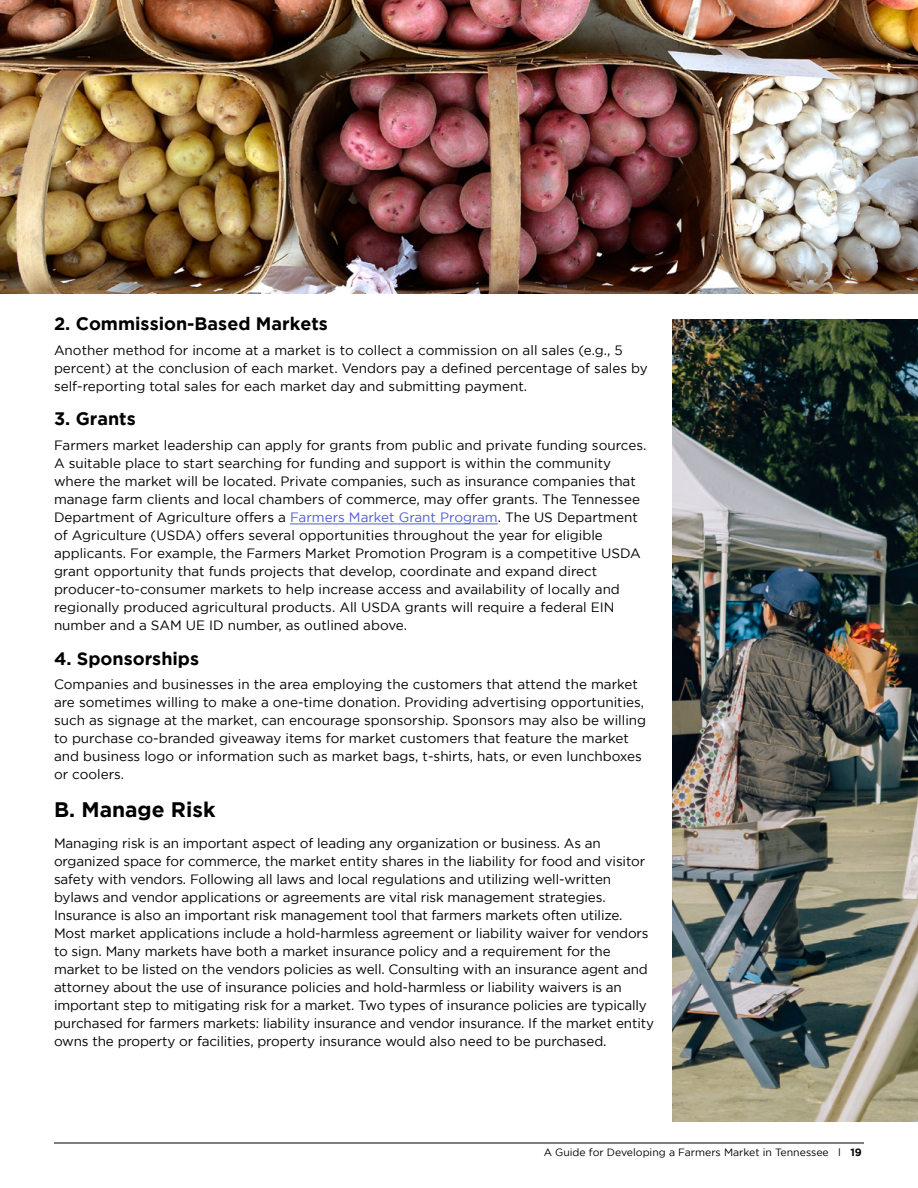
<style>
.page{position:relative;width:918px;height:1188px;background:#fff}
.page>*{position:absolute;margin:0;border:0;box-sizing:border-box;transform-origin:0 0}
.t1{font:700 21px "Gotham";color:#000}
.t2{font:700 18px "Gotham";color:#000}
.t3{font:13.5px/18px "Gotham";letter-spacing:-.005em;color:#000}
.t4{font:10.5px "Gotham";color:#000}
.s1{color:#4f5cd6}
.s2{font-weight:700}
</style>
<div class="page">
<hr style="left:54px;top:1143px;width:810px;height:1px;background:#000">
<hr style="left:290px;top:524px;width:208px;height:1px;background:#4f5cd6">
<img style="left:0;top:0;width:918px;height:294px">
<img style="left:673px;top:320px;width:245px;height:801px">
<h2 class="t2" style="left:54px;top:313px;width:275px">2. Commission-Based Markets</h2>
<p class="t3" style="left:54px;top:341px;width:595px">Another method for income at a market is to collect a commission on all sales (e.g., 5 percent) at the conclusion of each market. Vendors pay a defined percentage of sales by self-reporting total sales for each market day and submitting payment.</p>
<h2 class="t2" style="left:54px;top:409px;width:83px">3. Grants</h2>
<p class="t3" style="left:54px;top:436px;width:594px">Farmers market leadership can apply for grants from public and private funding sources.<br>A suitable place to start searching for funding and support is within the community where the market will be located. Private companies, such as insurance companies that manage farm clients and local chambers of commerce, may offer grants. The Tennessee Department of Agriculture offers a <span class="s1">Farmers Market Grant Program</span>. The US Department of Agriculture (USDA) offers several opportunities throughout the year for eligible applicants. For example, the Farmers Market Promotion Program is a competitive USDA grant opportunity that funds projects that develop, coordinate and expand direct producer-to-consumer markets to help increase access and availability of locally and regionally produced agricultural products. All USDA grants will require a federal EIN number and a SAM UE ID number, as outlined above.</p>
<h2 class="t2" style="left:54px;top:648px;width:147px">4. Sponsorships</h2>
<p class="t3" style="left:54px;top:675px;width:594px">Companies and businesses in the area employing the customers that attend the market are sometimes willing to make a one-time donation. Providing advertising opportunities, such as signage at the market, can encourage sponsorship. Sponsors may also be willing to purchase co-branded giveaway items for market customers that feature the market and business logo or information such as market bags, t-shirts, hats, or even lunchboxes or coolers.</p>
<h1 class="t1" style="left:54px;top:797px;width:163px">B. Manage Risk</h1>
<p class="t3" style="left:54px;top:834px;width:602px">Managing risk is an important aspect of leading any organization or business. As an organized space for commerce, the market entity shares in the liability for food and visitor safety with vendors. Following all laws and local regulations and utilizing well-written bylaws and vendor applications or agreements are vital risk management strategies.<br>Insurance is also an important risk management tool that farmers markets often utilize.<br>Most market applications include a hold-harmless agreement or liability waiver for vendors to sign. Many markets have both a market insurance policy and a requirement for the market to be listed on the vendors policies as well. Consulting with an insurance agent and attorney about the use of insurance policies and hold-harmless or liability waivers is an important step to mitigating risk for a market. Two types of insurance policies are typically purchased for farmers markets: liability insurance and vendor insurance. If the market entity owns the property or facilities, property insurance would also need to be purchased.</p>
<p class="t4" style="left:544px;top:1147px;width:320px">A Guide for Developing a Farmers Market in Tennessee l <span class="s2">19</span></p>
</div>
